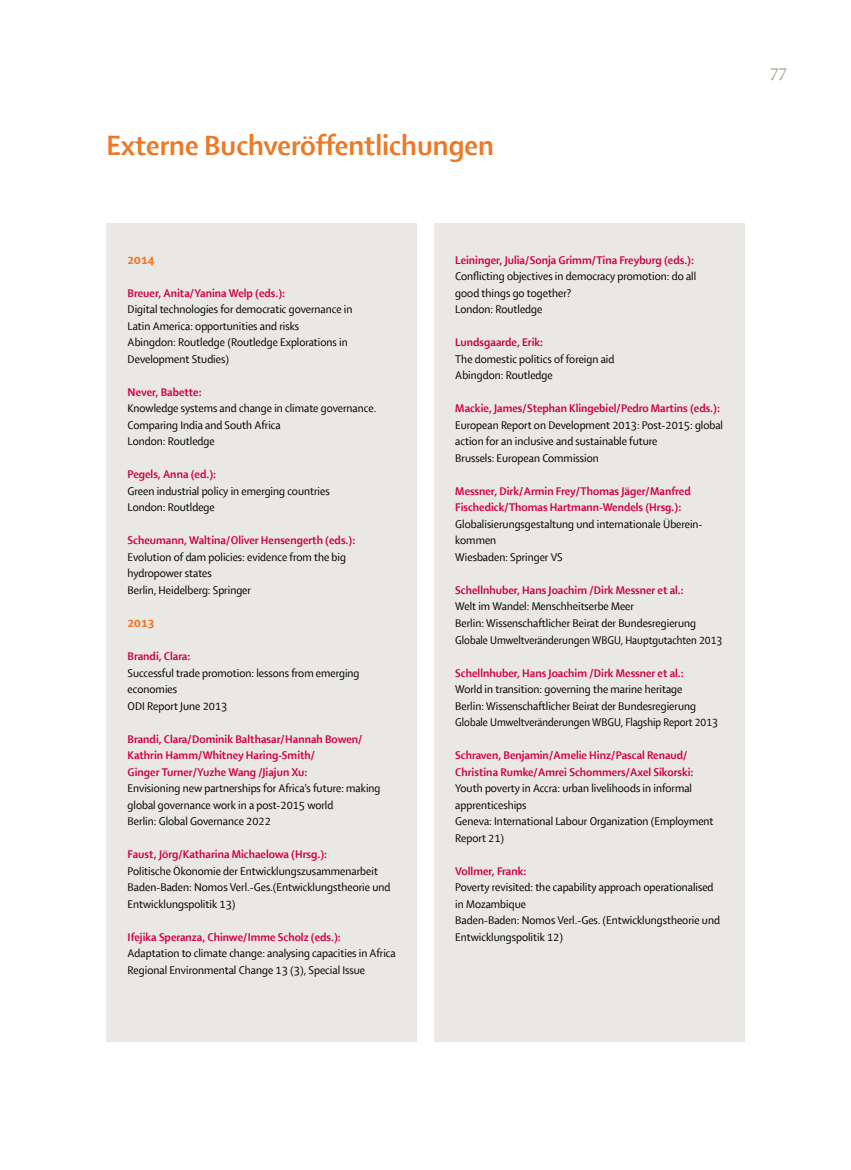
<style>
.page{position:relative;width:851px;height:1170px;background:#fff}
.page>*{position:absolute;margin:0;border:0;box-sizing:border-box;transform-origin:0 0}
.t1{font:30px "Shaker RB";color:#ed7925}
.t2{font:19.5px "Enigma 2";color:#aaa296}
.t3{font:12px/16.5px "Shaker R";color:#000}
.t4{font:12px/16.5px "Shaker RB";color:#cf003d}
.t5{font:12px "Shaker RH";color:#ed7925}
</style>
<div class="page">
<div style="left:106px;top:223px;width:311px;height:819px;background:#eae8e5"></div>
<div style="left:434px;top:223px;width:310px;height:819px;background:#eae8e5"></div>
<h1 class="t1" style="left:106px;top:129px;width:389px">Externe Buchveröffentlichungen</h1>
<p class="t5" style="left:128px;top:253px;width:28px">2014</p>
<p class="t4" style="left:128px;top:285px;width:159px">Breuer, Anita/Yanina Welp (eds.):</p>
<p class="t3" style="left:128px;top:301px;width:226px">Digital technologies for democratic governance in Latin America: opportunities and risks<br>Abingdon: Routledge (Routledge Explorations in Development Studies)</p>
<p class="t4" style="left:128px;top:384px;width:75px">Never, Babette:</p>
<p class="t3" style="left:128px;top:400px;width:250px">Knowledge systems and change in climate governance.<br>Comparing India and South Africa<br>London: Routledge</p>
<p class="t4" style="left:128px;top:466px;width:90px">Pegels, Anna (ed.):</p>
<p class="t3" style="left:128px;top:483px;width:203px">Green industrial policy in emerging countries<br>London: Routldege</p>
<p class="t4" style="left:128px;top:532px;width:229px">Scheumann, Waltina/Oliver Hensengerth (eds.):</p>
<p class="t3" style="left:128px;top:549px;width:220px">Evolution of dam policies: evidence from the big hydropower states<br>Berlin, Heidelberg: Springer</p>
<p class="t5" style="left:128px;top:616px;width:28px">2013</p>
<p class="t4" style="left:128px;top:648px;width:64px">Brandi, Clara:</p>
<p class="t3" style="left:128px;top:664px;width:233px">Successful trade promotion: lessons from emerging economies<br>ODI Report June 2013</p>
<p class="t4" style="left:128px;top:730px;width:236px">Brandi, Clara/Dominik Balthasar/Hannah Bowen/<br>Kathrin Hamm/Whitney Haring-Smith/<br>Ginger Turner/Yuzhe Wang /Jiajun Xu:</p>
<p class="t3" style="left:128px;top:780px;width:254px">Envisioning new partnerships for Africa’s future: making global governance work in a post-2015 world<br>Berlin: Global Governance 2022</p>
<p class="t4" style="left:128px;top:846px;width:201px">Faust, Jörg/Katharina Michaelowa (Hrsg.):</p>
<p class="t3" style="left:128px;top:862px;width:264px">Politische Ökonomie der Entwicklungszusammenarbeit<br>Baden-Baden: Nomos Verl.-Ges.(Entwicklungstheorie und<br>Entwicklungspolitik 13)</p>
<p class="t4" style="left:128px;top:928px;width:215px">Ifejika Speranza, Chinwe/Imme Scholz (eds.):</p>
<p class="t3" style="left:128px;top:945px;width:269px">Adaptation to climate change: analysing capacities in Africa<br>Regional Environmental Change 13 (3), Special Issue</p>
<p class="t4" style="left:455px;top:252px;width:240px">Leininger, Julia/Sonja Grimm/Tina Freyburg (eds.):</p>
<p class="t3" style="left:455px;top:268px;width:242px">Conflicting objectives in democracy promotion: do all good things go together?<br>London: Routledge</p>
<p class="t4" style="left:455px;top:334px;width:89px">Lundsgaarde, Erik:</p>
<p class="t3" style="left:455px;top:351px;width:161px">The domestic politics of foreign aid<br>Abingdon: Routledge</p>
<p class="t4" style="left:455px;top:400px;width:266px">Mackie, James/Stephan Klingebiel/Pedro Martins (eds.):</p>
<p class="t3" style="left:455px;top:417px;width:269px">European Report on Development 2013: Post-2015: global action for an inclusive and sustainable future<br>Brussels: European Commission</p>
<p class="t4" style="left:455px;top:483px;width:237px">Messner, Dirk/Armin Frey/Thomas Jäger/Manfred<br>Fischedick/Thomas Hartmann-Wendels (Hrsg.):</p>
<p class="t3" style="left:455px;top:516px;width:249px">Globalisierungsgestaltung und internationale Überein&shy;kommen<br>Wiesbaden: Springer VS</p>
<p class="t4" style="left:455px;top:582px;width:230px">Schellnhuber, Hans Joachim /Dirk Messner et al.:</p>
<p class="t3" style="left:455px;top:598px;width:268px">Welt im Wandel: Menschheitserbe Meer<br>Berlin: Wissenschaftlicher Beirat der Bundesregierung<br>Globale Umweltveränderungen WBGU, Hauptgutachten 2013</p>
<p class="t4" style="left:455px;top:664px;width:230px">Schellnhuber, Hans Joachim /Dirk Messner et al.:</p>
<p class="t3" style="left:455px;top:681px;width:264px">World in transition: governing the marine heritage<br>Berlin: Wissenschaftlicher Beirat der Bundesregierung<br>Globale Umweltveränderungen WBGU, Flagship Report 2013</p>
<p class="t4" style="left:455px;top:747px;width:240px">Schraven, Benjamin/Amelie Hinz/Pascal Renaud/<br>Christina Rumke/Amrei Schommers/Axel Sikorski:</p>
<p class="t3" style="left:455px;top:780px;width:260px">Youth poverty in Accra: urban livelihoods in informal apprenticeships<br>Geneva: International Labour Organization (Employment Report 21)</p>
<p class="t4" style="left:455px;top:862px;width:73px">Vollmer, Frank:</p>
<p class="t3" style="left:455px;top:879px;width:266px">Poverty revisited: the capability approach operationalised in Mozambique<br>Baden-Baden: Nomos Verl.-Ges. (Entwicklungstheorie und Entwicklungspolitik 12)</p>
<h2 class="t2" style="left:770px;top:58px;width:18px">77</h2>
</div>
